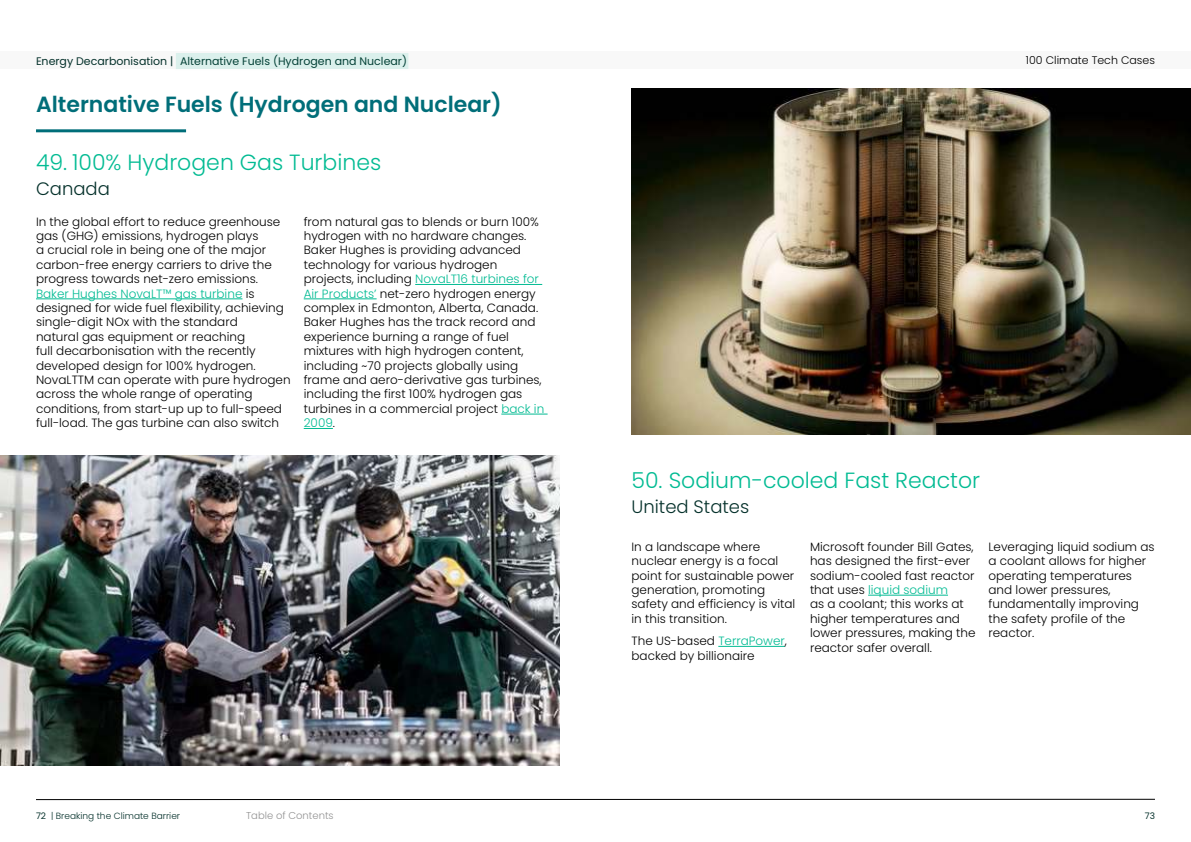
<style>
.page{position:relative;width:1191px;height:842px;background:#fff}
.page>*{position:absolute;margin:0;border:0;box-sizing:border-box;transform-origin:0 0}
.t1{font:300 22px "Poppins";color:#02bb93}
.t2{font:600 22px "Poppins";color:#006e79}
.t3{font:300 18px "Poppins";color:#05312b}
.t4{font:300 12px/14.4px "Poppins";color:#000}
.t5{font:11px "Poppins";color:#05312b}
.t6{font:300 11px "Poppins";color:#000}
.t7{font:300 10px "Poppins";color:#939393}
.t8{font:300 9px "Poppins";color:#05312b}
.t9{font:9px "Poppins";color:#05312b}
.s1{color:#02bb93}
.s2{font-weight:400}
</style>
<div class="page">
<div style="left:0;top:52px;width:1191px;height:17px;background:#f8f8f8"></div>
<svg style="left:36px;top:799px;width:1119px;height:1px"></svg>
<hr style="left:36px;top:299px;width:206px;height:1px;background:#02bb93">
<hr style="left:415px;top:284px;width:127px;height:1px;background:#02bb93">
<hr style="left:304px;top:299px;width:72px;height:1px;background:#02bb93">
<hr style="left:501px;top:414px;width:46px;height:1px;background:#02bb93">
<svg style="left:304px;top:428px;width:29px;height:1px"></svg>
<img style="left:0;top:455px;width:559px;height:310px">
<img style="left:631px;top:89px;width:560px;height:345px">
<hr style="left:718px;top:646px;width:67px;height:1px;background:#02bb93">
<hr style="left:868px;top:595px;width:80px;height:1px;background:#02bb93">
<hr style="left:36px;top:129px;width:150px;height:3px;background:#006e79">
<div style="left:175px;top:52px;width:234px;height:18px;background:#dbf0ec;border:1px solid #f8f8f8"></div>
<p class="t5" style="left:36px;top:55px;width:372px">Energy Decarbonisation | Alternative Fuels (Hydrogen and Nuclear)</p>
<p class="t6" style="left:1026px;top:54px;width:130px">100 Climate Tech Cases</p>
<h1 class="t2" style="left:36px;top:92px;width:467px">Alternative Fuels (Hydrogen and Nuclear)</h1>
<h1 class="t1" style="left:36px;top:150px;width:347px">49. 100% Hydrogen Gas Turbines</h1>
<h2 class="t3" style="left:36px;top:178px;width:75px">Canada</h2>
<p class="t4" style="left:36px;top:214px;width:256px">In the global effort to reduce greenhouse gas (GHG) emissions, hydrogen plays<br>a crucial role in being one of the major carbon-free energy carriers to drive the progress towards net-zero emissions.<br><span class="s1">Baker Hughes NovaLT™ gas turbine</span> is designed for wide fuel flexibility, achieving single-digit NOx with the standard<br>natural gas equipment or reaching<br>full decarbonisation with the recently developed design for 100% hydrogen.<br>NovaLTTM can operate with pure hydrogen across the whole range of operating conditions, from start-up up to full-speed full-load. The gas turbine can also switch</p>
<p class="t4" style="left:304px;top:214px;width:242px">from natural gas to blends or burn 100% hydrogen with no hardware changes.<br>Baker Hughes is providing advanced technology for various hydrogen projects, including <span class="s1">NovaLT16 turbines for Air Products’</span> net-zero hydrogen energy complex in Edmonton, Alberta, Canada.<br>Baker Hughes has the track record and experience burning a range of fuel mixtures with high hydrogen content, including ~70 projects globally using frame and aero-derivative gas turbines, including the first 100% hydrogen gas turbines in a commercial project <span class="s1">back in 2009</span>.</p>
<h1 class="t1" style="left:631px;top:468px;width:350px">50. Sodium-cooled Fast Reactor</h1>
<h2 class="t3" style="left:631px;top:496px;width:119px">United States</h2>
<p class="t4" style="left:631px;top:539px;width:165px">In a landscape where nuclear energy is a focal point for sustainable power generation, promoting safety and efficiency is vital in this transition.</p>
<p class="t4" style="left:631px;top:634px;width:157px">The US-based <span class="s1">TerraPower</span>, backed by billionaire</p>
<p class="t4" style="left:810px;top:539px;width:167px">Microsoft founder Bill Gates, has designed the first-ever sodium-cooled fast reactor that uses <span class="s1">liquid sodium<br></span>as a coolant; this works at higher temperatures and lower pressures, making the reactor safer overall.</p>
<p class="t4" style="left:988px;top:539px;width:168px">Leveraging liquid sodium as a coolant allows for higher operating temperatures and lower pressures, fundamentally improving the safety profile of the reactor.</p>
<p class="t7" style="left:246px;top:809px;width:89px">Table of Contents</p>
<p class="t8" style="left:36px;top:811px;width:146px"><span class="s2">72</span> | Breaking the Climate Barrier</p>
<p class="t9" style="left:1144px;top:812px;width:12px">73</p>
</div>
